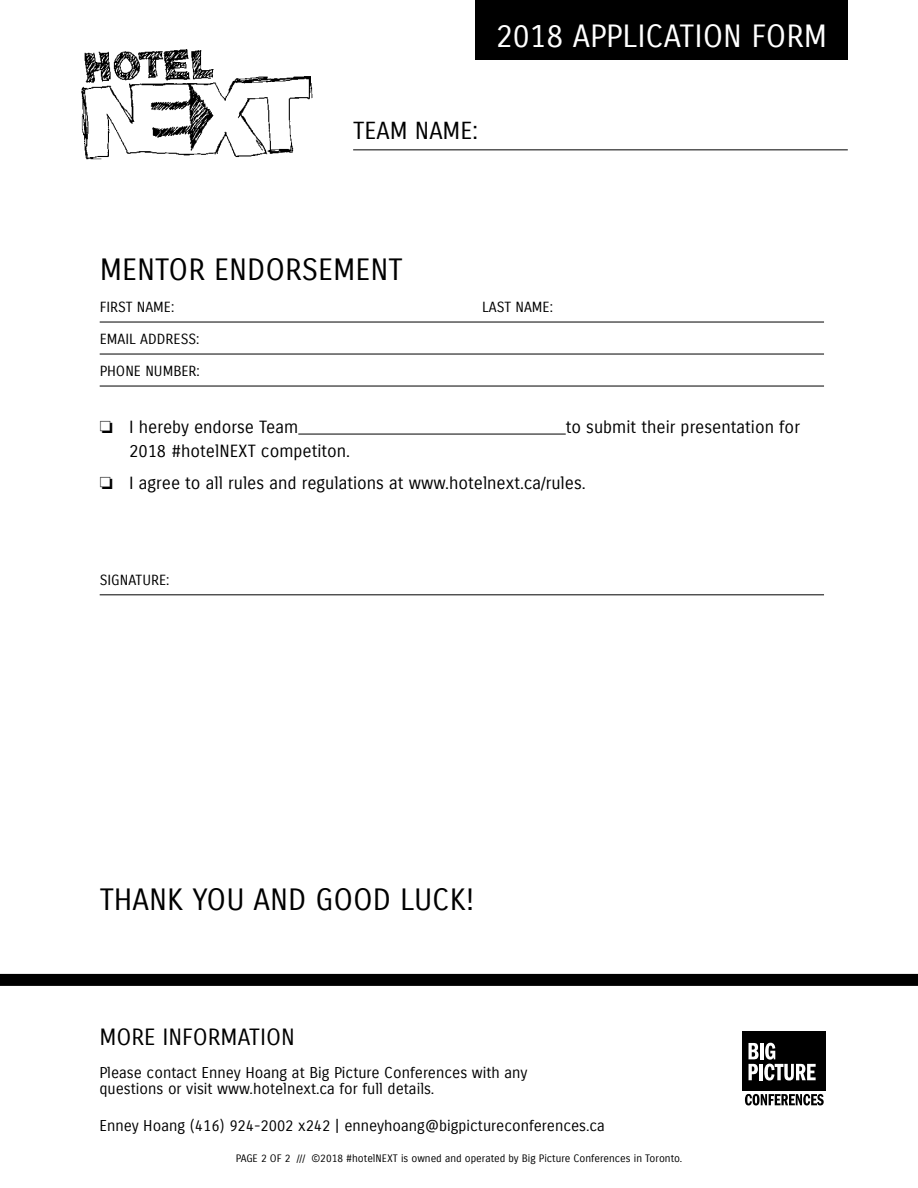
<style>
.page{position:relative;width:918px;height:1188px;background:#fff}
.page>*{position:absolute;margin:0;border:0;box-sizing:border-box;transform-origin:0 0}
.t1{font:31.2px "Carrois Gothic";color:#fff}
.t2{font:30px "Carrois Gothic";color:#000}
.t3{font:24px "Carrois Gothic";color:#000}
.t4{font:22.8px "Carrois Gothic";color:#000}
.t5{font:17.1px/32px "Carrois Gothic";color:#000}
.t6{font:15.3px/16.8px "Carrois Gothic";color:#000}
.t7{font:14.25px "Carrois Gothic";color:#000}
.t8{font:10.5px "Carrois Gothic";color:#000}
</style>
<div class="page">
<hr style="left:100px;top:322px;width:724px;height:1px;background:#000">
<hr style="left:100px;top:354px;width:724px;height:1px;background:#000">
<hr style="left:100px;top:386px;width:724px;height:1px;background:#000">
<hr style="left:298px;top:434px;width:268px;height:1px;background:#000">
<hr style="left:100px;top:595px;width:724px;height:1px;background:#000">
<div style="left:742px;top:1032px;width:83px;height:59px;background:#000"></div>
<svg style="left:749px;top:1043px;width:67px;height:38px"></svg>
<svg style="left:745px;top:1094px;width:79px;height:11px"></svg>
<hr style="left:353px;top:150px;width:495px;height:1px;background:#000">
<div style="left:0;top:974px;width:918px;height:12px;background:#000"></div>
<img style="left:81px;top:49px;width:232px;height:111px">
<div style="left:475px;top:0;width:373px;height:60px;background:#000"></div>
<h1 class="t1" style="left:496px;top:18px;width:333px">2018 APPLICATION FORM</h1>
<h3 class="t3" style="left:353px;top:117px;width:126px">TEAM NAME:</h3>
<h2 class="t2" style="left:100px;top:253px;width:305px">MENTOR ENDORSEMENT</h2>
<p class="t7" style="left:100px;top:299px;width:76px">FIRST NAME:</p>
<p class="t7" style="left:482px;top:299px;width:72px">LAST NAME:</p>
<p class="t7" style="left:100px;top:331px;width:101px">EMAIL ADDRESS:</p>
<p class="t7" style="left:100px;top:363px;width:102px">PHONE NUMBER:</p>
<p class="t5" style="left:100px;top:411px;width:200px">❏ I hereby endorse Team</p>
<p class="t5" style="left:566px;top:411px;width:236px">to submit their presentation for</p>
<p class="t5" style="left:100px;top:436px;width:487px;text-indent:30px">2018 #hotelNEXT competiton.<br>❏ I agree to all rules and regulations at www.hotelnext.ca/rules.</p>
<p class="t7" style="left:100px;top:572px;width:71px">SIGNATURE:</p>
<h2 class="t2" style="left:100px;top:882px;width:376px">THANK YOU AND GOOD LUCK!</h2>
<h3 class="t4" style="left:99px;top:1024px;width:197px">MORE INFORMATION</h3>
<p class="t6" style="left:99px;top:1064px;width:430px">Please contact Enney Hoang at Big Picture Conferences with any questions or visit www.hotelnext.ca for full details.</p>
<p class="t6" style="left:99px;top:1117px;width:507px">Enney Hoang (416) 924-2002 x242 | enneyhoang@bigpictureconferences.ca</p>
<p class="t8" style="left:236px;top:1152px;width:448px">PAGE 2 OF 2 /// ©2018 #hotelNEXT is owned and operated by Big Picture Conferences in Toronto.</p>
</div>
